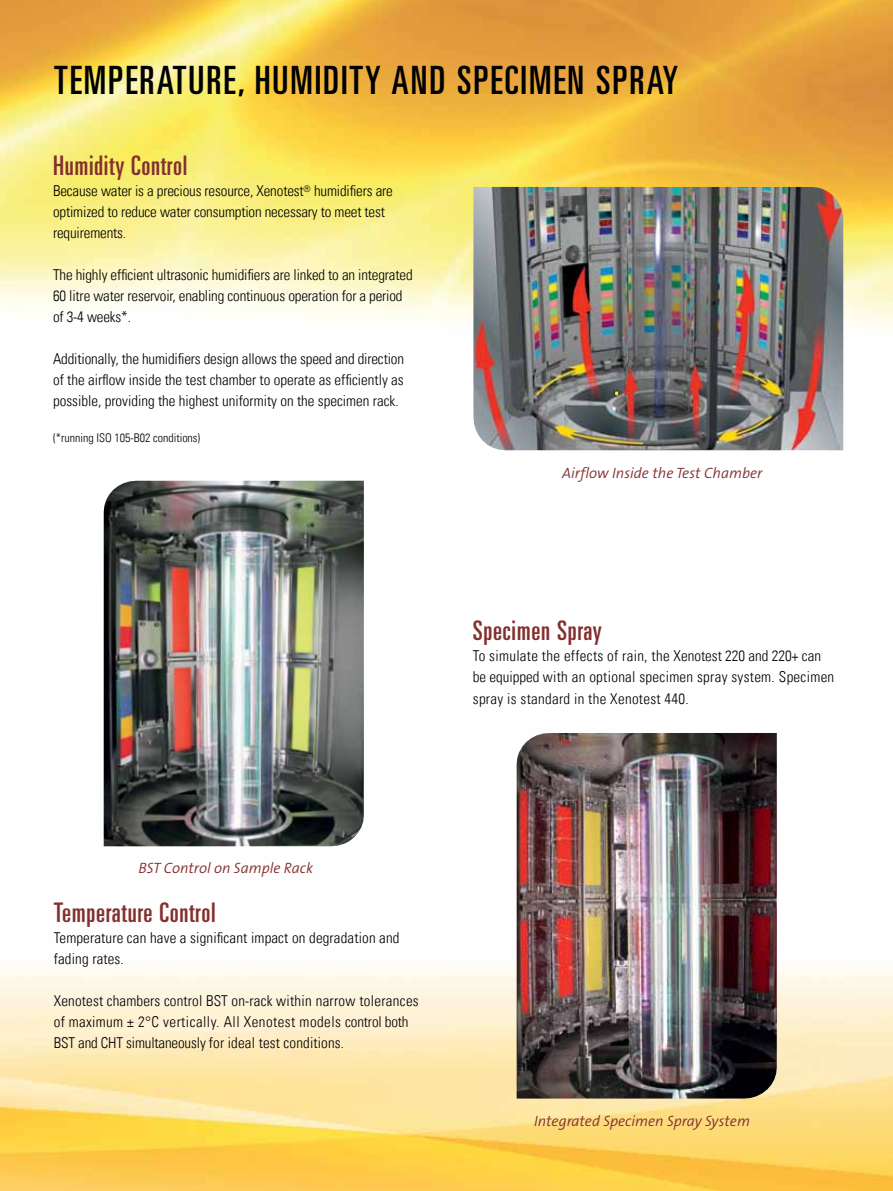
<style>
.page{position:relative;width:893px;height:1191px;background:#fff}
.page>*{position:absolute;margin:0;border:0;box-sizing:border-box;transform-origin:0 0}
.t1{font:ultra-condensed 39px "Univers";letter-spacing:.05em;color:#000}
.t2{font:ultra-condensed 27px "Univers";letter-spacing:.025em;color:#82302f}
.t3{font:300 condensed 15px/21px "Univers LT";color:#000}
.t4{font:300 condensed 15px/21.3px "Univers LT";letter-spacing:.02em;color:#000}
.t5{font:italic 300 15px "The Sans B4";color:#82302f}
.t6{font:300 condensed 12px "Univers LT";color:#000}
</style>
<div class="page">
<img style="left:0;top:706px;width:893px;height:485px">
<img style="left:0;top:0;width:893px;height:340px">
<img style="left:473px;top:187px;width:370px;height:263px">
<img style="left:104px;top:481px;width:260px;height:365px">
<img style="left:517px;top:733px;width:260px;height:365px">
<h1 class="t1" style="left:54px;top:58px;width:626px">Temperature, Humidity and Specimen Spray</h1>
<h2 class="t2" style="left:53px;top:150px;width:136px">Humidity Control</h2>
<p class="t3" style="left:53px;top:180px;width:341px">Because water is a precious resource, Xenotest<sup>®</sup> humidifiers are optimized to reduce water consumption necessary to meet test requirements.</p>
<p class="t3" style="left:53px;top:264px;width:361px">The highly efficient ultrasonic humidifiers are linked to an integrated<br>60 litre water reservoir, enabling continuous operation for a period of 3-4 weeks*.</p>
<p class="t3" style="left:53px;top:348px;width:352px;text-align:justify">Additionally, the humidifiers design allows the speed and direction of the airflow inside the test chamber to operate as efficiently as possible, providing the highest uniformity on the specimen rack.</p>
<p class="t6" style="left:53px;top:430px;width:149px">(*running ISO 105-B02 conditions)</p>
<p class="t5" style="left:562px;top:465px;width:202px">Airflow Inside the Test Chamber</p>
<h2 class="t2" style="left:473px;top:615px;width:130px">Specimen Spray</h2>
<p class="t4" style="left:473px;top:645px;width:363px">To simulate the effects of rain, the Xenotest 220 and 220+ can be equipped with an optional specimen spray system. Specimen spray is standard in the Xenotest 440.</p>
<p class="t5" style="left:139px;top:860px;width:176px">BST Control on Sample Rack</p>
<h2 class="t2" style="left:54px;top:896px;width:163px">Temperature Control</h2>
<p class="t3" style="left:54px;top:927px;width:347px">Temperature can have a significant impact on degradation and fading rates.</p>
<p class="t3" style="left:54px;top:990px;width:366px">Xenotest chambers control BST on-rack within narrow tolerances of maximum ± 2°C vertically. All Xenotest models control both<br>BST and CHT simultaneously for ideal test conditions.</p>
<p class="t5" style="left:534px;top:1113px;width:217px">Integrated Specimen Spray System</p>
</div>
